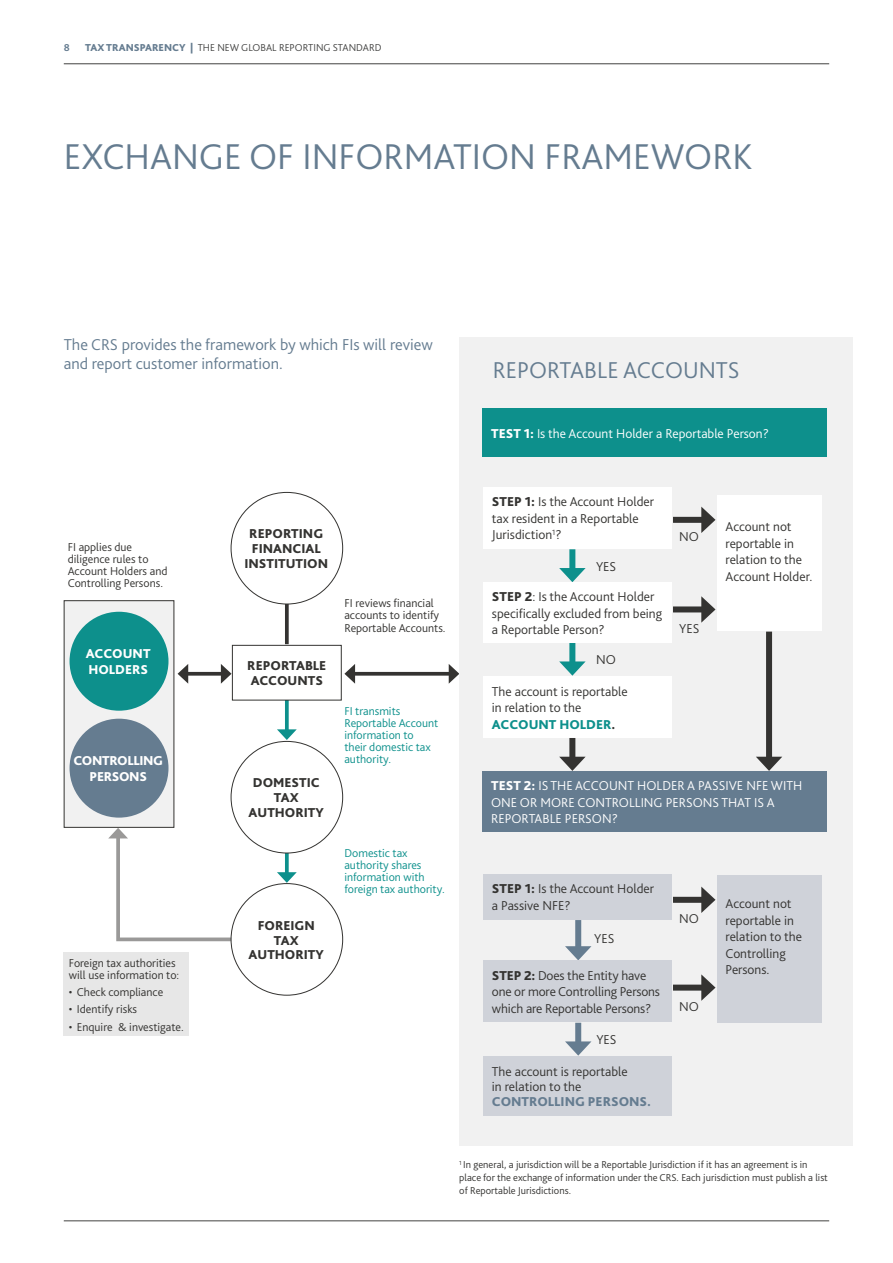
<style>
.page{position:relative;width:893px;height:1263px;background:#fff}
.page>*{position:absolute;margin:0;border:0;box-sizing:border-box;transform-origin:0 0}
.t1{font:300 37.5px "Bliss Pro";color:#657c90}
.t2{font:300 24px "Bliss Pro";color:#657c90}
.t3{font:300 16.5px/19.5px "Bliss Pro";color:#657c90}
.t4{font:300 13.5px/16.5px "Bliss Pro";color:#343331}
.t5{font:300 13.5px/16.5px "Bliss Pro";color:#fff}
.t6{font:800 13.5px/14.9px "Bliss Pro";color:#343331;text-align:center}
.t7{font:800 13.5px "Bliss Pro";color:#657c90}
.t8{font:800 13.5px/16.2px "Bliss Pro";letter-spacing:-.025em;color:#fff;text-align:center}
.t9{font:800 13.5px/16.2px "Bliss Pro";color:#fff}
.t10{font:300 12px/12px "Bliss Pro";color:#343331}
.t11{font:300 12px/12px "Bliss Pro";color:#0d908c}
.t12{font:300 10.5px/12.6px "Bliss Pro";color:#343331}
.t13{font:300 10.5px "Bliss Pro";color:#424241}
.t14{font:700 10.5px "Bliss Pro";color:#657c90}
.s1{font-weight:800;color:#657c90}
.s2{font-weight:800}
.s3{font-weight:800;color:#0d908c}
</style>
<div class="page">
<div style="left:64px;top:600px;width:110px;height:228px;background:#f1f1f1;border:1px solid #343331"></div>
<div style="left:64px;top:952px;width:125px;height:84px;background:#e7e7e7"></div>
<div style="left:70px;top:612px;width:98px;height:99px;background:#0d908c;border-radius:50%"></div>
<div style="left:70px;top:719px;width:98px;height:99px;background:#657c90;border-radius:50%"></div>
<svg style="left:108px;top:828px;width:133px;height:115px"></svg>
<svg style="left:188px;top:672px;width:33px;height:4px"></svg>
<svg style="left:221px;top:664px;width:11px;height:20px"></svg>
<svg style="left:178px;top:664px;width:10px;height:20px"></svg>
<svg style="left:355px;top:672px;width:94px;height:4px"></svg>
<svg style="left:449px;top:664px;width:10px;height:20px"></svg>
<svg style="left:344px;top:664px;width:11px;height:20px"></svg>
<svg style="left:285px;top:604px;width:4px;height:40px"></svg>
<svg style="left:285px;top:700px;width:4px;height:29px"></svg>
<svg style="left:277px;top:729px;width:20px;height:11px"></svg>
<svg style="left:285px;top:853px;width:4px;height:19px"></svg>
<svg style="left:277px;top:872px;width:20px;height:11px"></svg>
<div style="left:232px;top:645px;width:110px;height:55px;border:1px solid #343331"></div>
<div style="left:231px;top:883px;width:112px;height:112px;background:#fff;border-radius:50%"></div>
<div style="left:459px;top:337px;width:394px;height:809px;background:#f1f1f1"></div>
<div style="left:483px;top:772px;width:344px;height:60px;background:#657c90"></div>
<div style="left:483px;top:408px;width:344px;height:48px;background:#0d908c"></div>
<div style="left:717px;top:496px;width:104px;height:135px;background:#fff"></div>
<div style="left:717px;top:875px;width:104px;height:147px;background:#cfd2d9"></div>
<div style="left:483px;top:1056px;width:189px;height:60px;background:#cfd2d9"></div>
<div style="left:483px;top:676px;width:189px;height:62px;background:#fff"></div>
<div style="left:569px;top:738px;width:6px;height:24px;background:#343331"></div>
<svg style="left:559px;top:757px;width:27px;height:14px"></svg>
<div style="left:766px;top:632px;width:6px;height:130px;background:#343331"></div>
<svg style="left:756px;top:757px;width:26px;height:14px"></svg>
<div style="left:569px;top:643px;width:6px;height:24px;background:#0d908c"></div>
<svg style="left:559px;top:661px;width:27px;height:15px"></svg>
<div style="left:569px;top:549px;width:6px;height:24px;background:#0d908c"></div>
<svg style="left:559px;top:568px;width:27px;height:14px"></svg>
<div style="left:575px;top:1023px;width:6px;height:24px;background:#657c90"></div>
<svg style="left:565px;top:1041px;width:26px;height:15px"></svg>
<div style="left:575px;top:920px;width:6px;height:31px;background:#657c90"></div>
<svg style="left:565px;top:946px;width:26px;height:14px"></svg>
<div style="left:673px;top:517px;width:34px;height:6px;background:#343331"></div>
<svg style="left:701px;top:507px;width:14px;height:26px"></svg>
<div style="left:673px;top:606px;width:34px;height:6px;background:#343331"></div>
<svg style="left:701px;top:596px;width:14px;height:27px"></svg>
<div style="left:673px;top:897px;width:34px;height:6px;background:#343331"></div>
<svg style="left:701px;top:886px;width:14px;height:27px"></svg>
<div style="left:673px;top:984px;width:34px;height:6px;background:#343331"></div>
<svg style="left:701px;top:974px;width:14px;height:27px"></svg>
<div style="left:483px;top:487px;width:189px;height:61px;background:#fff"></div>
<div style="left:483px;top:582px;width:189px;height:60px;background:#fff"></div>
<div style="left:483px;top:874px;width:189px;height:45px;background:#cfd2d9"></div>
<div style="left:483px;top:960px;width:189px;height:62px;background:#cfd2d9"></div>
<hr style="left:64px;top:63px;width:765px;height:1px;background:#424241">
<hr style="left:64px;top:1220px;width:765px;height:1px;background:#424241">
<p class="t14" style="left:64px;top:40px;width:8px">8</p>
<p class="t13" style="left:85px;top:40px;width:298px"><span class="s1">TAX TRANSPARENCY |</span> THE NEW GLOBAL REPORTING STANDARD</p>
<h1 class="t1" style="left:64px;top:133px;width:690px">EXCHANGE OF INFORMATION FRAMEWORK</h1>
<p class="t3" style="left:64px;top:334px;width:371px">The CRS provides the framework by which FIs will review and report customer information.</p>
<h2 class="t2" style="left:493px;top:355px;width:248px">REPORTABLE ACCOUNTS</h2>
<p class="t5" style="left:491px;top:425px;width:279px"><span class="s2">TEST 1:</span> Is the Account Holder a Reportable Person?</p>
<p class="t10" style="left:68px;top:541px;width:101px">FI applies due diligence rules to<br>Account Holders and<br>Controlling Persons.</p>
<p class="t9" style="left:86px;top:645px;width:66px">ACCOUNT<br>HOLDERS</p>
<p class="t8" style="left:73px;top:752px;width:91px">CONTROLLING<br>PERSONS</p>
<p class="t10" style="left:69px;top:956px;width:112px">Foreign tax authorities will use information to:</p>
<p class="t10" style="left:69px;top:986px;width:96px">• Check compliance</p>
<p class="t10" style="left:69px;top:1003px;width:70px">• Identify risks</p>
<p class="t10" style="left:69px;top:1020px;width:116px">• Enquire &amp; investigate.</p>
<p class="t6" style="left:244px;top:526px;width:85px">REPORTING<br>FINANCIAL<br>INSTITUTION</p>
<p class="t6" style="left:247px;top:658px;width:81px;text-align:left">REPORTABLE<br>ACCOUNTS</p>
<p class="t6" style="left:249px;top:775px;width:77px">DOMESTIC<br>TAX<br>AUTHORITY</p>
<p class="t6" style="left:249px;top:917px;width:77px">FOREIGN<br>TAX<br>AUTHORITY</p>
<p class="t10" style="left:344px;top:597px;width:103px">FI reviews financial accounts to identify<br>Reportable Accounts.</p>
<p class="t11" style="left:344px;top:705px;width:95px">FI transmits<br>Reportable Account information to their domestic tax authority.</p>
<p class="t11" style="left:344px;top:846px;width:102px">Domestic tax authority shares information with foreign tax authority.</p>
<p class="t4" style="left:492px;top:493px;width:164px"><span class="s2">STEP 1:</span> Is the Account Holder tax resident in a Reportable<br>Jurisdiction<sup>1</sup>?</p>
<p class="t4" style="left:596px;top:558px;width:22px">YES</p>
<p class="t4" style="left:492px;top:588px;width:172px"><span class="s2">STEP 2</span>: Is the Account Holder specifically excluded from being a Reportable Person?</p>
<p class="t4" style="left:596px;top:651px;width:21px">NO</p>
<p class="t4" style="left:492px;top:683px;width:137px">The account is reportable in relation to the<br><span class="s3">ACCOUNT HOLDER</span><span class="s2">.</span></p>
<p class="t4" style="left:679px;top:527px;width:21px">NO</p>
<p class="t4" style="left:679px;top:619px;width:22px">YES</p>
<p class="t4" style="left:725px;top:518px;width:89px">Account not reportable in relation to the<br>Account Holder.</p>
<p class="t5" style="left:491px;top:777px;width:313px"><span class="s2">TEST 2:</span> IS THE ACCOUNT HOLDER A PASSIVE NFE WITH<br>ONE OR MORE CONTROLLING PERSONS THAT IS A<br>REPORTABLE PERSON?</p>
<p class="t4" style="left:492px;top:880px;width:164px"><span class="s2">STEP 1:</span> Is the Account Holder a Passive NFE?</p>
<p class="t4" style="left:594px;top:930px;width:22px">YES</p>
<p class="t4" style="left:492px;top:967px;width:170px"><span class="s2">STEP 2:</span> Does the Entity have one or more Controlling Persons which are Reportable Persons?</p>
<p class="t4" style="left:596px;top:1031px;width:22px">YES</p>
<p class="t4" style="left:492px;top:1063px;width:137px;line-height:15.5px">The account is reportable in relation to the</p>
<p class="t7" style="left:492px;top:1093px;width:161px">CONTROLLING PERSONS.</p>
<p class="t4" style="left:679px;top:910px;width:21px">NO</p>
<p class="t4" style="left:679px;top:998px;width:21px">NO</p>
<p class="t4" style="left:725px;top:895px;width:78px">Account not reportable in relation to the<br>Controlling<br>Persons.</p>
<p class="t12" style="left:459px;top:1158px;width:370px"><sup>1</sup> In general, a jurisdiction will be a Reportable Jurisdiction if it has an agreement is in place for the exchange of information under the CRS. Each jurisdiction must publish a list of Reportable Jurisdictions.</p>
</div>
